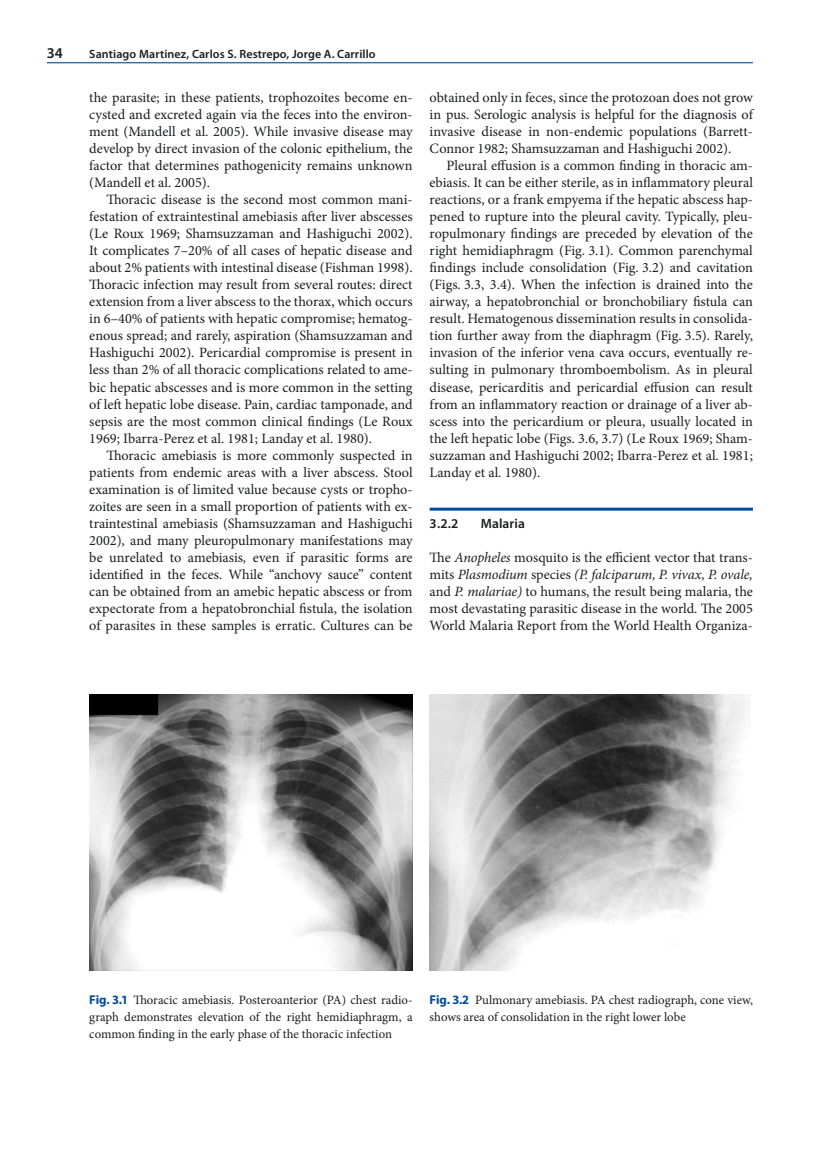
<style>
.page{position:relative;width:821px;height:1149px;background:#fff}
.page>*{position:absolute;margin:0;border:0;box-sizing:border-box;transform-origin:0 0}
.t1{font:600 15px "Myriad Pro";color:#1b1c20}
.t2{font:14.25px/17px "Minion Pro";color:#1b1c20;text-align:justify}
.t3{font:600 13.5px "Myriad Pro";letter-spacing:.01em;color:#1b1c20}
.t4{font:12.75px/17px "Minion Pro";color:#1b1c20;text-align:justify}
.t5{font:600 12px "Myriad Pro";letter-spacing:.01em;color:#1b1c20}
.s1{font-style:italic}
.s2{font-family:"Myriad Pro";font-weight:700;color:#004d9f}
</style>
<div class="page">
<hr style="left:47px;top:62px;width:706px;height:1px;background:#004d9f">
<hr style="left:429px;top:507px;width:324px;height:3px;background:#004d9f">
<img style="left:429px;top:694px;width:320px;height:276px">
<img style="left:89px;top:694px;width:323px;height:275px">
<p class="t1" style="left:47px;top:43px;width:18px">34</p>
<p class="t5" style="left:89px;top:46px;width:288px">Santiago Martinez, Carlos S. Restrepo, Jorge A. Carrillo</p>
<p class="t2" style="left:89px;top:89px;width:325px">the parasite; in these patients, trophozoites become en-</p>
<p class="t2" style="left:89px;top:106px;width:325px">cysted and excreted again via the feces into the environ-</p>
<p class="t2" style="left:89px;top:123px;width:325px">ment (Mandell et al. 2005). While invasive disease may</p>
<p class="t2" style="left:89px;top:140px;width:325px">develop by direct invasion of the colonic epithelium, the</p>
<p class="t2" style="left:89px;top:157px;width:325px">factor that determines pathogenicity remains unknown</p>
<p class="t2" style="left:89px;top:174px;width:122px">(Mandell et al. 2005).</p>
<p class="t2" style="left:106px;top:191px;width:308px">Thoracic disease is the second most common mani-</p>
<p class="t2" style="left:89px;top:208px;width:325px">festation of extraintestinal amebiasis after liver abscesses</p>
<p class="t2" style="left:89px;top:225px;width:325px">(Le Roux 1969; Shamsuzzaman and Hashiguchi 2002).</p>
<p class="t2" style="left:89px;top:242px;width:325px">It complicates 7–20% of all cases of hepatic disease and</p>
<p class="t2" style="left:89px;top:259px;width:325px">about 2% patients with intestinal disease (Fishman 1998).</p>
<p class="t2" style="left:89px;top:276px;width:325px">Thoracic infection may result from several routes: direct</p>
<p class="t2" style="left:89px;top:293px;width:325px">extension from a liver abscess to the thorax, which occurs</p>
<p class="t2" style="left:89px;top:310px;width:325px">in 6–40% of patients with hepatic compromise; hematog-</p>
<p class="t2" style="left:89px;top:327px;width:325px">enous spread; and rarely, aspiration (Shamsuzzaman and</p>
<p class="t2" style="left:89px;top:344px;width:325px">Hashiguchi 2002). Pericardial compromise is present in</p>
<p class="t2" style="left:89px;top:361px;width:325px">less than 2% of all thoracic complications related to ame-</p>
<p class="t2" style="left:89px;top:378px;width:325px">bic hepatic abscesses and is more common in the setting</p>
<p class="t2" style="left:89px;top:395px;width:325px">of left hepatic lobe disease. Pain, cardiac tamponade, and</p>
<p class="t2" style="left:89px;top:412px;width:325px">sepsis are the most common clinical findings (Le Roux</p>
<p class="t2" style="left:89px;top:429px;width:284px">1969; Ibarra-Perez et al. 1981; Landay et al. 1980).</p>
<p class="t2" style="left:106px;top:446px;width:308px">Thoracic amebiasis is more commonly suspected in</p>
<p class="t2" style="left:89px;top:463px;width:325px">patients from endemic areas with a liver abscess. Stool</p>
<p class="t2" style="left:89px;top:480px;width:325px">examination is of limited value because cysts or tropho-</p>
<p class="t2" style="left:89px;top:497px;width:325px">zoites are seen in a small proportion of patients with ex-</p>
<p class="t2" style="left:89px;top:514px;width:325px">traintestinal amebiasis (Shamsuzzaman and Hashiguchi</p>
<p class="t2" style="left:89px;top:531px;width:325px">2002), and many pleuropulmonary manifestations may</p>
<p class="t2" style="left:89px;top:548px;width:325px">be unrelated to amebiasis<span class="s1">,</span> even if parasitic forms are</p>
<p class="t2" style="left:89px;top:565px;width:325px">identified in the feces. While “anchovy sauce” content</p>
<p class="t2" style="left:89px;top:582px;width:325px">can be obtained from an amebic hepatic abscess or from</p>
<p class="t2" style="left:89px;top:599px;width:325px">expectorate from a hepatobronchial fistula, the isolation</p>
<p class="t2" style="left:89px;top:616px;width:325px">of parasites in these samples is erratic. Cultures can be</p>
<p class="t2" style="left:429px;top:89px;width:325px">obtained only in feces, since the protozoan does not grow</p>
<p class="t2" style="left:429px;top:106px;width:325px">in pus. Serologic analysis is helpful for the diagnosis of</p>
<p class="t2" style="left:429px;top:123px;width:325px">invasive disease in non-endemic populations (Barrett-</p>
<p class="t2" style="left:429px;top:140px;width:303px">Connor 1982; Shamsuzzaman and Hashiguchi 2002).</p>
<p class="t2" style="left:446px;top:157px;width:308px">Pleural effusion is a common finding in thoracic am-</p>
<p class="t2" style="left:429px;top:174px;width:325px">ebiasis. It can be either sterile, as in inflammatory pleural</p>
<p class="t2" style="left:429px;top:191px;width:325px">reactions, or a frank empyema if the hepatic abscess hap-</p>
<p class="t2" style="left:429px;top:208px;width:325px">pened to rupture into the pleural cavity. Typically, pleu-</p>
<p class="t2" style="left:429px;top:225px;width:325px">ropulmonary findings are preceded by elevation of the</p>
<p class="t2" style="left:429px;top:242px;width:325px">right hemidiaphragm (Fig. 3.1). Common parenchymal</p>
<p class="t2" style="left:429px;top:259px;width:325px">findings include consolidation (Fig. 3.2) and cavitation</p>
<p class="t2" style="left:429px;top:276px;width:325px">(Figs. 3.3, 3.4). When the infection is drained into the</p>
<p class="t2" style="left:429px;top:293px;width:325px">airway, a hepatobronchial or bronchobiliary fistula can</p>
<p class="t2" style="left:429px;top:310px;width:325px">result. Hematogenous dissemination results in consolida-</p>
<p class="t2" style="left:429px;top:327px;width:325px">tion further away from the diaphragm (Fig. 3.5). Rarely,</p>
<p class="t2" style="left:429px;top:344px;width:325px">invasion of the inferior vena cava occurs, eventually re-</p>
<p class="t2" style="left:429px;top:361px;width:325px">sulting in pulmonary thromboembolism. As in pleural</p>
<p class="t2" style="left:429px;top:378px;width:325px">disease, pericarditis and pericardial effusion can result</p>
<p class="t2" style="left:429px;top:395px;width:325px">from an inflammatory reaction or drainage of a liver ab-</p>
<p class="t2" style="left:429px;top:412px;width:325px">scess into the pericardium or pleura, usually located in</p>
<p class="t2" style="left:429px;top:429px;width:325px">the left hepatic lobe (Figs. 3.6, 3.7) (Le Roux 1969; Sham-</p>
<p class="t2" style="left:429px;top:446px;width:325px">suzzaman and Hashiguchi 2002; Ibarra-Perez et al. 1981;</p>
<p class="t2" style="left:429px;top:463px;width:112px">Landay et al. 1980).</p>
<p class="t3" style="left:429px;top:514px;width:30px">3.2.2</p>
<p class="t3" style="left:480px;top:514px;width:46px">Malaria</p>
<p class="t2" style="left:429px;top:548px;width:325px">The <span class="s1">Anopheles</span> mosquito is the efficient vector that trans&shy;mits <span class="s1">Plasmodium</span> species <span class="s1">(P. falciparum, P. vivax, P. ovale, </span>and <span class="s1">P. malariae)</span> to humans, the result being malaria, the most devastating parasitic disease in the world. The 2005<br>World Malaria Report from the World Health Organiza-</p>
<p class="t4" style="left:89px;top:991px;width:325px"><span class="s2">Fig. 3.1</span> Thoracic amebiasis. Posteroanterior (PA) chest radio&shy;graph demonstrates elevation of the right hemidiaphragm, a common finding in the early phase of the thoracic infection</p>
<p class="t4" style="left:429px;top:991px;width:325px"><span class="s2">Fig. 3.2</span> Pulmonary amebiasis. PA chest radiograph, cone view, shows area of consolidation in the right lower lobe</p>
</div>
